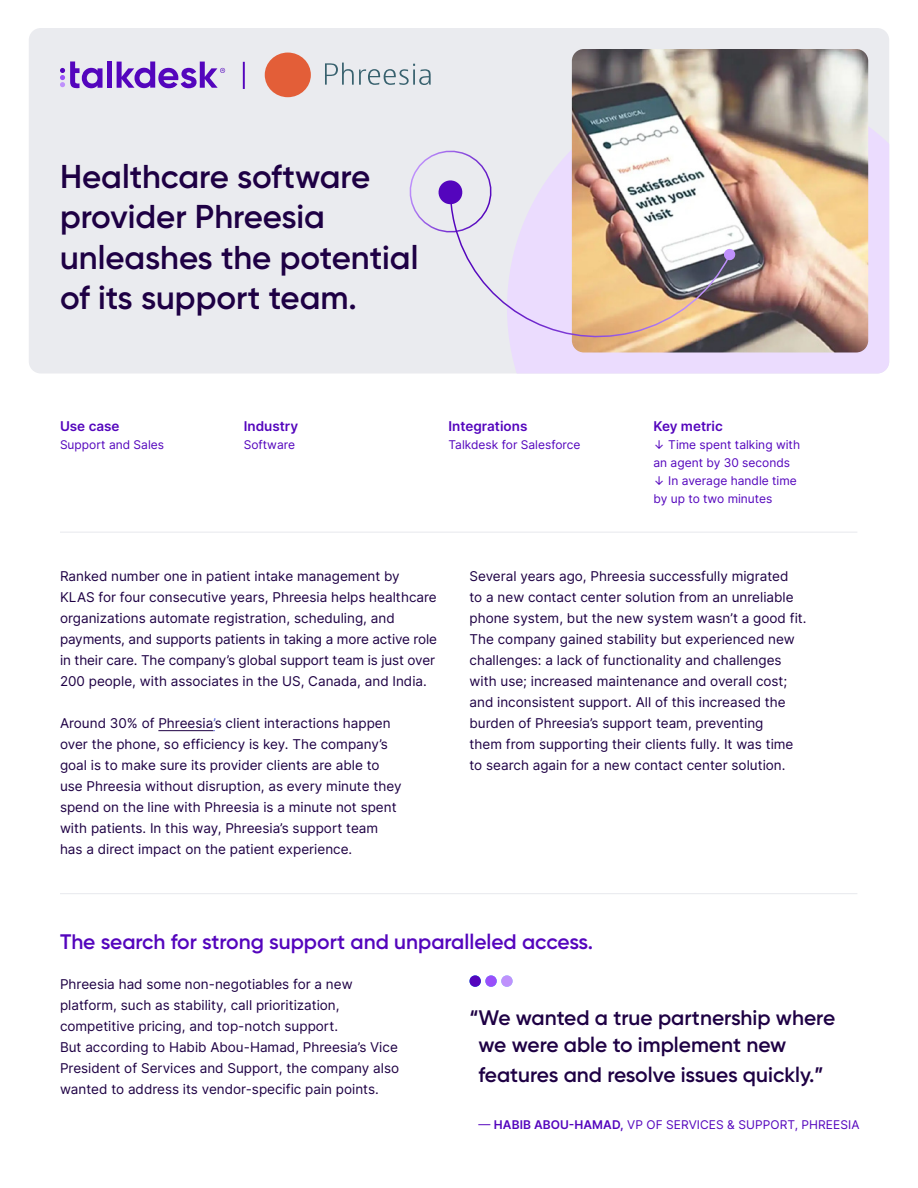
<style>
.page{position:relative;width:918px;height:1188px;background:#fff}
.page>*{position:absolute;margin:0;border:0;box-sizing:border-box;transform-origin:0 0}
.Headline{font:600 33px/40.5px "Gilroy";color:#1e0044}
.Quotes_paragraph{font:600 21px/27px "Gilroy";color:#1e0044}
.Section_headlines{font:600 21px "Gilroy";color:#5405bd}
.Bodycopy{font:13.5px/21px "Inter";color:#1e0044}
.Metrics_title{font:600 13.5px "Inter";color:#5405bd}
.Metrics_copy{font:12px/18px "Inter";color:#5405bd}
.Quotes_label{font:12px "Inter";letter-spacing:.005em;color:#5405bd}
.s1{color:#4f5cd6}
.s2{font-weight:600}
</style>
<div class="page">
<div style="left:29px;top:28px;width:860px;height:346px;background:#eaebef;border-radius:12px"></div>
<svg style="left:511px;top:82px;width:378px;height:292px;fill:#ebdcfe"></svg>
<div style="left:107px;top:62px;width:5px;height:26px;background:#5405bd"></div>
<svg style="left:60px;top:61px;width:43px;height:28px"></svg>
<svg style="left:117px;top:62px;width:108px;height:26px"></svg>
<hr style="left:243px;top:62px;width:2px;height:27px;background:#5405bd">
<img style="left:572px;top:49px;width:296px;height:303px">
<svg style="left:409px;top:150px;width:82px;height:83px"></svg>
<img style="left:449px;top:186px;width:283px;height:165px">
<div style="left:265px;top:53px;width:46px;height:44px;background:#e35e38;border-radius:50%"></div>
<svg style="left:325px;top:63px;width:106px;height:22px"></svg>
<hr style="left:158px;top:730px;width:55px;height:1px;background:#1e0044">
<hr style="left:60px;top:532px;width:797px;height:1px;background:#eaebef">
<hr style="left:60px;top:893px;width:797px;height:1px;background:#eaebef">
<svg style="left:724px;top:248px;width:12px;height:13px"></svg>
<div style="left:501px;top:975px;width:12px;height:12px;background:#bf91fc;border-radius:50%"></div>
<div style="left:485px;top:975px;width:12px;height:12px;background:#994ffa;border-radius:50%"></div>
<div style="left:470px;top:975px;width:11px;height:12px;background:#5405bd;border-radius:50%"></div>
<p class="Headline" style="left:60px;top:156px;width:360px">Healthcare software provider Phreesia unleashes the potential of its support team.</p>
<p class="Metrics_title" style="left:60px;top:416px;width:61px">Use case</p>
<p class="Metrics_copy" style="left:60px;top:435px;width:106px">Support and Sales</p>
<p class="Metrics_title" style="left:244px;top:416px;width:56px">Industry</p>
<p class="Metrics_copy" style="left:244px;top:435px;width:53px">Software</p>
<p class="Metrics_title" style="left:448px;top:416px;width:80px">Integrations</p>
<p class="Metrics_copy" style="left:448px;top:435px;width:134px">Talkdesk for Salesforce</p>
<p class="Metrics_title" style="left:653px;top:416px;width:71px">Key metric</p>
<p class="Metrics_copy" style="left:653px;top:435px;width:148px">↓ Time spent talking with an agent by 30 seconds</p>
<p class="Metrics_copy" style="left:653px;top:471px;width:145px">↓ In average handle time by up to two minutes</p>
<p class="Bodycopy" style="left:60px;top:566px;width:379px">Ranked number one in patient intake management by KLAS for four consecutive years, Phreesia helps healthcare organizations automate registration, scheduling, and payments, and supports patients in taking a more active role in their care. The company’s global support team is just over 200 people, with associates in the US, Canada, and India.</p>
<p class="Bodycopy" style="left:60px;top:713px;width:343px">Around 30% of Phreesia<span class="s1">’</span>s client interactions happen over the phone, so efficiency is key. The company’s goal is to make sure its provider clients are able to use Phreesia without disruption, as every minute they spend on the line with Phreesia is a minute not spent with patients. In this way, Phreesia’s support team has a direct impact on the patient experience.</p>
<p class="Bodycopy" style="left:470px;top:566px;width:339px">Several years ago, Phreesia successfully migrated<br>to a new contact center solution from an unreliable phone system, but the new system wasn’t a good fit.<br>The company gained stability but experienced new challenges: a lack of functionality and challenges with use; increased maintenance and overall cost; and inconsistent support. All of this increased the burden of Phreesia’s support team, preventing<br>them from supporting their clients fully. It was time to search again for a new contact center solution.</p>
<p class="Section_headlines" style="left:60px;top:929px;width:535px">The search for strong support and unparalleled access.</p>
<p class="Bodycopy" style="left:60px;top:973px;width:341px">Phreesia had some non-negotiables for a new platform, such as stability, call prioritization, competitive pricing, and top-notch support.<br>But according to Habib Abou-Hamad, Phreesia’s Vice President of Services and Support, the company also wanted to address its vendor-specific pain points.</p>
<p class="Quotes_paragraph" style="left:478px;top:1004px;width:358px;text-indent:-9px">“We wanted a true partnership where we were able to implement new</p>
<p class="Quotes_paragraph" style="left:478px;top:1061px;width:347px">features and resolve issues quickly.”</p>
<p class="Quotes_label" style="left:478px;top:1116px;width:382px">— <span class="s2">HABIB ABOU-HAMAD,</span> VP OF SERVICES &amp; SUPPORT, PHREESIA</p>
</div>
